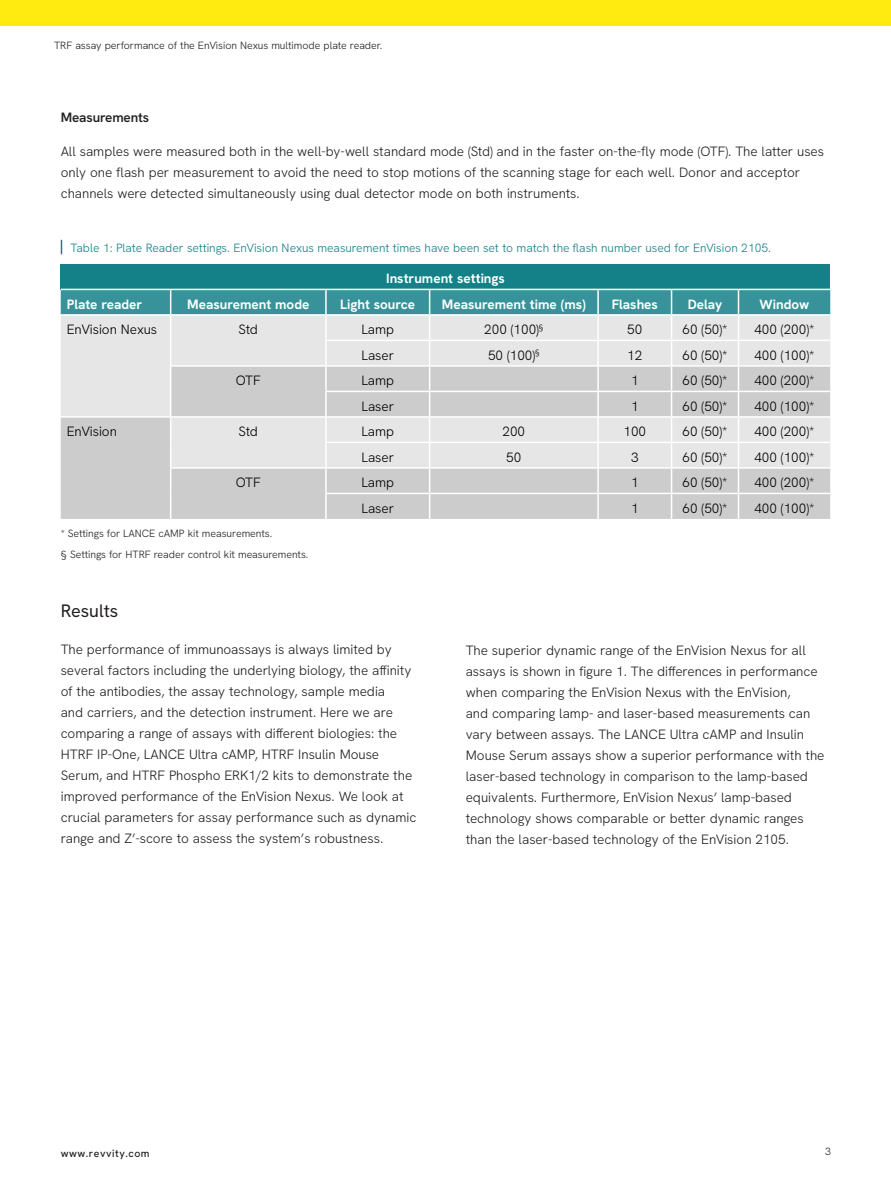
<style>
.page{position:relative;width:891px;height:1188px;background:#fff}
.page>*{position:absolute;margin:0;border:0;box-sizing:border-box;transform-origin:0 0}
.Sub_Head{font:18px "Hanken Grotesk";color:#231f20}
.Body_Copy{font:300 13.5px/21px "Hanken Grotesk";color:#231f20}
.Key_Author_HD{font:300 13.5px "Hanken Grotesk";color:#000}
.Key_Author_HD-2{font:700 13.5px "Hanken Grotesk";color:#fff}
.Body_Copy-2{font:600 13.5px "Hanken Grotesk";letter-spacing:-.01em;color:#231f20}
.Captions{font:300 12px "Hanken Grotesk";letter-spacing:-.005em;color:#148087}
.Key_Author_HD-3{font:300 10.5px/21px "Hanken Grotesk";color:#231f20}
.Heading_Note{font:300 10.5px "Hanken Grotesk";color:#231f20}
.t1{font:500 10.5px "Hanken Grotesk";letter-spacing:.05em;color:#231f20}
</style>
<div class="page">
<div style="left:0;top:0;width:891px;height:26px;background:#ffeb0f"></div>
<svg style="left:61px;top:240px;width:1px;height:14px"></svg>
<div style="left:61px;top:264px;width:769px;height:25px;background:#148087"></div>
<svg style="left:61px;top:289px;width:769px;height:230px;background:#cad3d4"></svg>
<p class="Heading_Note" style="left:54px;top:39px;width:330px">TRF assay performance of the EnVision Nexus multimode plate reader.</p>
<p class="Body_Copy-2" style="left:61px;top:108px;width:90px">Measurements</p>
<p class="Body_Copy" style="left:61px;top:141px;width:765px">All samples were measured both in the well-by-well standard mode (Std) and in the faster on-the-fly mode (OTF). The latter uses only one flash per measurement to avoid the need to stop motions of the scanning stage for each well. Donor and acceptor channels were detected simultaneously using dual detector mode on both instruments.</p>
<p class="Captions" style="left:71px;top:240px;width:702px">Table 1: Plate Reader settings. EnVision Nexus measurement times have been set to match the flash number used for EnVision 2105.</p>
<p class="Key_Author_HD-2" style="left:386px;top:270px;width:120px">Instrument settings</p>
<p class="Key_Author_HD-2" style="left:67px;top:296px;width:77px">Plate reader</p>
<p class="Key_Author_HD-2" style="left:187px;top:296px;width:124px">Measurement mode</p>
<p class="Key_Author_HD-2" style="left:340px;top:296px;width:76px">Light source</p>
<p class="Key_Author_HD-2" style="left:442px;top:296px;width:146px">Measurement time (ms)</p>
<p class="Key_Author_HD-2" style="left:612px;top:296px;width:48px">Flashes</p>
<p class="Key_Author_HD-2" style="left:688px;top:296px;width:36px">Delay</p>
<p class="Key_Author_HD-2" style="left:760px;top:296px;width:51px">Window</p>
<p class="Key_Author_HD" style="left:67px;top:321px;width:92px">EnVision Nexus</p>
<p class="Key_Author_HD" style="left:239px;top:321px;width:21px">Std</p>
<p class="Key_Author_HD" style="left:361px;top:321px;width:34px">Lamp</p>
<p class="Key_Author_HD" style="left:484px;top:321px;width:61px">200 (100)<sup>§</sup></p>
<p class="Key_Author_HD" style="left:627px;top:321px;width:17px">50</p>
<p class="Key_Author_HD" style="left:683px;top:321px;width:46px">60 (50)*</p>
<p class="Key_Author_HD" style="left:754px;top:321px;width:61px">400 (200)*</p>
<p class="Key_Author_HD" style="left:361px;top:347px;width:34px">Laser</p>
<p class="Key_Author_HD" style="left:488px;top:347px;width:53px">50 (100)<sup>§</sup></p>
<p class="Key_Author_HD" style="left:627px;top:347px;width:17px">12</p>
<p class="Key_Author_HD" style="left:683px;top:347px;width:46px">60 (50)*</p>
<p class="Key_Author_HD" style="left:754px;top:347px;width:61px">400 (100)*</p>
<p class="Key_Author_HD" style="left:236px;top:372px;width:26px">OTF</p>
<p class="Key_Author_HD" style="left:361px;top:372px;width:34px">Lamp</p>
<p class="Key_Author_HD" style="left:631px;top:372px;width:9px">1</p>
<p class="Key_Author_HD" style="left:683px;top:372px;width:46px">60 (50)*</p>
<p class="Key_Author_HD" style="left:754px;top:372px;width:61px">400 (200)*</p>
<p class="Key_Author_HD" style="left:361px;top:398px;width:34px">Laser</p>
<p class="Key_Author_HD" style="left:631px;top:398px;width:9px">1</p>
<p class="Key_Author_HD" style="left:683px;top:398px;width:46px">60 (50)*</p>
<p class="Key_Author_HD" style="left:754px;top:398px;width:61px">400 (100)*</p>
<p class="Key_Author_HD" style="left:67px;top:423px;width:52px">EnVision</p>
<p class="Key_Author_HD" style="left:239px;top:423px;width:21px">Std</p>
<p class="Key_Author_HD" style="left:361px;top:423px;width:34px">Lamp</p>
<p class="Key_Author_HD" style="left:503px;top:423px;width:24px">200</p>
<p class="Key_Author_HD" style="left:623px;top:423px;width:24px">100</p>
<p class="Key_Author_HD" style="left:683px;top:423px;width:46px">60 (50)*</p>
<p class="Key_Author_HD" style="left:754px;top:423px;width:61px">400 (200)*</p>
<p class="Key_Author_HD" style="left:361px;top:449px;width:34px">Laser</p>
<p class="Key_Author_HD" style="left:506px;top:449px;width:17px">50</p>
<p class="Key_Author_HD" style="left:631px;top:449px;width:9px">3</p>
<p class="Key_Author_HD" style="left:683px;top:449px;width:46px">60 (50)*</p>
<p class="Key_Author_HD" style="left:754px;top:449px;width:61px">400 (100)*</p>
<p class="Key_Author_HD" style="left:236px;top:474px;width:26px">OTF</p>
<p class="Key_Author_HD" style="left:361px;top:474px;width:34px">Lamp</p>
<p class="Key_Author_HD" style="left:631px;top:474px;width:9px">1</p>
<p class="Key_Author_HD" style="left:683px;top:474px;width:46px">60 (50)*</p>
<p class="Key_Author_HD" style="left:754px;top:474px;width:61px">400 (200)*</p>
<p class="Key_Author_HD" style="left:361px;top:500px;width:34px">Laser</p>
<p class="Key_Author_HD" style="left:631px;top:500px;width:9px">1</p>
<p class="Key_Author_HD" style="left:683px;top:500px;width:46px">60 (50)*</p>
<p class="Key_Author_HD" style="left:754px;top:500px;width:61px">400 (100)*</p>
<p class="Key_Author_HD-3" style="left:61px;top:522px;width:249px">* Settings for LANCE cAMP kit measurements.<br>§ Settings for HTRF reader control kit measurements.</p>
<p class="Sub_Head" style="left:61px;top:599px;width:59px">Results</p>
<p class="Body_Copy" style="left:61px;top:639px;width:357px">The performance of immunoassays is always limited by several factors including the underlying biology, the affinity of the antibodies, the assay technology, sample media<br>and carriers, and the detection instrument. Here we are comparing a range of assays with different biologies: the HTRF IP-One, LANCE Ultra cAMP, HTRF Insulin Mouse Serum, and HTRF Phospho ERK1/2 kits to demonstrate the improved performance of the EnVision Nexus. We look at crucial parameters for assay performance such as dynamic range and Z’-score to assess the system’s robustness.</p>
<p class="Body_Copy" style="left:466px;top:639px;width:360px">The superior dynamic range of the EnVision Nexus for all assays is shown in figure 1. The differences in performance when comparing the EnVision Nexus with the EnVision,<br>and comparing lamp- and laser-based measurements can vary between assays. The LANCE Ultra cAMP and Insulin Mouse Serum assays show a superior performance with the laser-based technology in comparison to the lamp-based equivalents. Furthermore, EnVision Nexus’ lamp-based technology shows comparable or better dynamic ranges than the laser-based technology of the EnVision 2105.</p>
<p class="t1" style="left:61px;top:1147px;width:90px">www.revvity.com</p>
<p class="Key_Author_HD-3" style="left:825px;top:1141px;width:7px">3</p>
</div>
